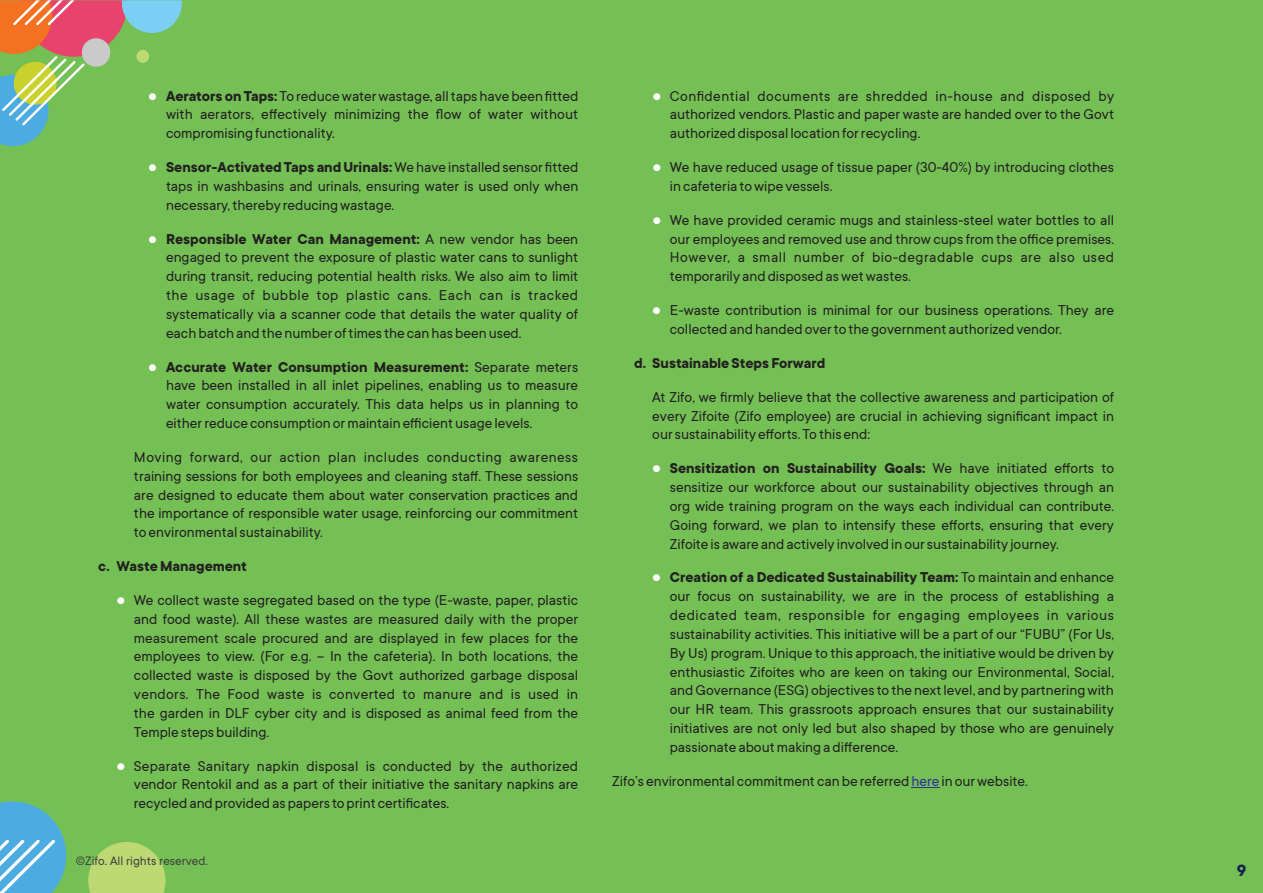
<style>
.page{position:relative;width:1263px;height:893px;background:#74c055}
.page>*{position:absolute;margin:0;border:0;box-sizing:border-box;transform-origin:0 0}
.t1{font:700 18px "TT Commons";color:#16214b}
.t2{font:15.75px/18.8px "TT Commons";color:#231f20;text-align:justify}
.t3{font:700 15.75px "TT Commons";color:#231f20}
.t4{font:13.5px "TT Commons";color:#404041}
.s1{color:#fff}
.s2{font-weight:700}
.s3{color:#2e3092}
</style>
<div class="page">
<svg style="left:0;top:801px;width:66px;height:92px;background:#61b6d0"></svg>
<svg style="left:88px;top:842px;width:77px;height:51px"></svg>
<svg style="left:0;top:0;width:182px;height:146px"></svg>
<svg style="left:911px;top:787px;width:28px;height:1px"></svg>
<p class="t2" style="left:166px;top:87px;width:414px;text-indent:-18px"><span class="s1">●</span> <span class="s2">Aerators on Taps:</span> To reduce water wastage, all taps have been fitted with aerators, effectively minimizing the flow of water without compromising functionality.</p>
<p class="t2" style="left:166px;top:158px;width:414px;text-indent:-18px"><span class="s1">●</span> <span class="s2">Sensor-Activated Taps and Urinals:</span>We have installed sensor fitted taps in washbasins and urinals, ensuring water is used only when necessary, thereby reducing wastage.</p>
<p class="t2" style="left:166px;top:230px;width:414px;text-indent:-18px"><span class="s1">●</span> <span class="s2">Responsible Water Can Management:</span> A new vendor has been engaged to prevent the exposure of plastic water cans to sunlight during transit, reducing potential health risks. We also aim to limit the usage of bubble top plastic cans. Each can is tracked systematically via a scanner code that details the water quality of each batch and the number of times the can has been used.</p>
<p class="t2" style="left:166px;top:358px;width:414px;text-indent:-18px"><span class="s1">●</span> <span class="s2">Accurate Water Consumption Measurement:</span> Separate meters have been installed in all inlet pipelines, enabling us to measure water consumption accurately. This data helps us in planning to either reduce consumption or maintain efficient usage levels.</p>
<p class="t2" style="left:134px;top:448px;width:446px">Moving forward, our action plan includes conducting awareness training sessions for both employees and cleaning staff. These sessions are designed to educate them about water conservation practices and the importance of responsible water usage, reinforcing our commitment to environmental sustainability.</p>
<p class="t3" style="left:98px;top:559px;width:150px">c. Waste Management</p>
<p class="t2" style="left:134px;top:591px;width:446px;text-indent:-17px"><span class="s1">●</span> We collect waste segregated based on the type (E-waste, paper, plastic and food waste). All these wastes are measured daily with the proper measurement scale procured and are displayed in few places for the employees to view. (For e.g. – In the cafeteria). In both locations, the collected waste is disposed by the Govt authorized garbage disposal vendors. The Food waste is converted to manure and is used in the garden in DLF cyber city and is disposed as animal feed from the Temple steps building.</p>
<p class="t2" style="left:134px;top:757px;width:446px;text-indent:-18px"><span class="s1">●</span> Separate Sanitary napkin disposal is conducted by the authorized vendor Rentokil and as a part of their initiative the sanitary napkins are recycled and provided as papers to print certificates.</p>
<p class="t4" style="left:76px;top:855px;width:133px">©Zifo. All rights reserved.</p>
<p class="t2" style="left:670px;top:87px;width:446px;text-indent:-18px"><span class="s1">●</span> Confidential documents are shredded in-house and disposed by authorized vendors. Plastic and paper waste are handed over to the Govt authorized disposal location for recycling.</p>
<p class="t2" style="left:670px;top:158px;width:446px;text-indent:-18px"><span class="s1">●</span> We have reduced usage of tissue paper (30-40%) by introducing clothes in cafeteria to wipe vessels.</p>
<p class="t2" style="left:670px;top:211px;width:446px;text-indent:-18px"><span class="s1">●</span> We have provided ceramic mugs and stainless-steel water bottles to all our employees and removed use and throw cups from the office premises.<br>However, a small number of bio-degradable cups are also used temporarily and disposed as wet wastes.</p>
<p class="t2" style="left:670px;top:301px;width:446px;text-indent:-18px"><span class="s1">●</span> E-waste contribution is minimal for our business operations. They are collected and handed over to the government authorized vendor.</p>
<p class="t3" style="left:634px;top:355px;width:193px">d. Sustainable Steps Forward</p>
<p class="t2" style="left:652px;top:388px;width:463px">At Zifo, we firmly believe that the collective awareness and participation of every Zifoite (Zifo employee) are crucial in achieving significant impact in our sustainability efforts. To this end:</p>
<p class="t2" style="left:670px;top:459px;width:446px;text-indent:-18px"><span class="s1">●</span> <span class="s2">Sensitization on Sustainability Goals:</span> We have initiated efforts to sensitize our workforce about our sustainability objectives through an org wide training program on the ways each individual can contribute.<br>Going forward, we plan to intensify these efforts, ensuring that every Zifoite is aware and actively involved in our sustainability journey.</p>
<p class="t2" style="left:670px;top:568px;width:446px;text-indent:-17px"><span class="s1">●</span> <span class="s2">Creation of a Dedicated Sustainability Team:</span> To maintain and enhance our focus on sustainability, we are in the process of establishing a dedicated team, responsible for engaging employees in various sustainability activities. This initiative will be a part of our “FUBU” (For Us, By Us) program. Unique to this approach, the initiative would be driven by enthusiastic Zifoites who are keen on taking our Environmental, Social, and Governance (ESG) objectives to the next level, and by partnering with our HR team. This grassroots approach ensures that our sustainability initiatives are not only led but also shaped by those who are genuinely passionate about making a difference.</p>
<p class="t2" style="left:612px;top:772px;width:417px">Zifo’s environmental commitment can be referred<span class="s3">here</span>in our website.</p>
<p class="t1" style="left:1237px;top:862px;width:11px">9</p>
</div>
